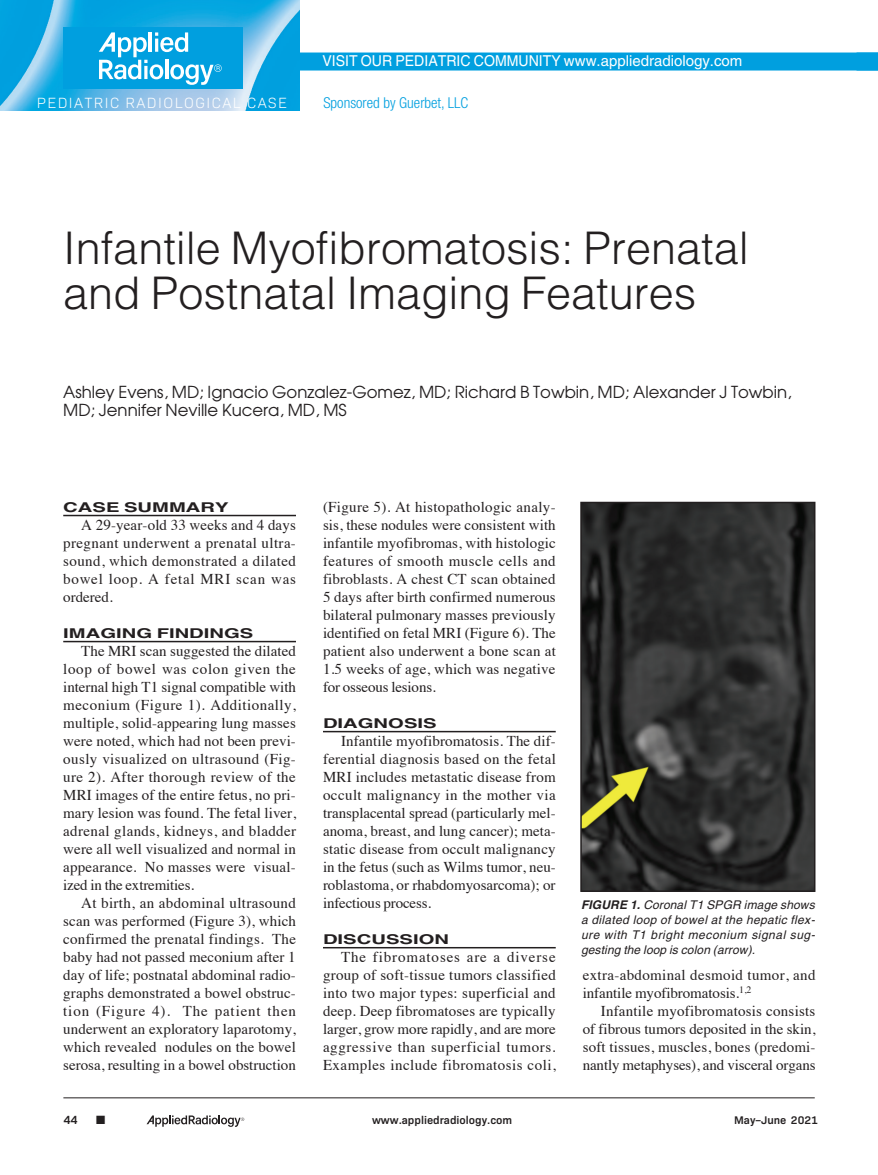
<style>
.page{position:relative;width:878px;height:1175px;background:#fff}
.page>*{position:absolute;margin:0;border:0;box-sizing:border-box;transform-origin:0 0}
.RC_title{font:300 45px/45px "Helvetica";color:#231f20}
.RC_author_line{font:16.5px/18px "Avant Garde";color:#231f20}
.RC_Body_Copy{font:15px/18px "Times";letter-spacing:.01em;color:#231f20;text-align:justify}
.RC_References_text{font:15px "Helvetica LT Pro";color:#fff;scale:.94 1}
.t1{font:300 15px "Bio Sans";letter-spacing:.1em;color:#fff}
.side-bio{font:300 condensed 15px "Helvetica Neue LT Std";color:#009fdf}
.RC_subhead{font:700 13.5px "Helvetica";color:#231f20;scale:1.5 1}
.RC_fig_caption{font:italic 12px/15px "Helvetica";letter-spacing:.025em;color:#231f20;text-align:justify}
.t2{font:600 12px "Bio Sans";color:#231f20}
.t3{font:12px "Zapf Dingbats ITC";color:#231f20}
.t4{font:600 11.25px "Bio Sans";color:#231f20}
.s1{font-weight:700}
</style>
<div class="page">
<div style="left:279px;top:53px;width:599px;height:18px;background:#009fdf"></div>
<img style="left:0;top:0;width:299px;height:111px">
<div style="left:63px;top:27px;width:180px;height:61px;background:#009fdf"></div>
<svg style="left:99px;top:32px;width:123px;height:53px"></svg>
<hr style="left:63px;top:1097px;width:751px;height:1px;background:#231f20">
<svg style="left:146px;top:1115px;width:98px;height:11px"></svg>
<hr style="left:63px;top:515px;width:233px;height:1px;background:#231f20">
<hr style="left:63px;top:641px;width:233px;height:1px;background:#231f20">
<hr style="left:323px;top:731px;width:232px;height:1px;background:#231f20">
<hr style="left:323px;top:947px;width:232px;height:1px;background:#231f20">
<img style="left:583px;top:505px;width:229px;height:384px">
<div style="left:580px;top:502px;width:235px;height:390px;border:2px solid #231f20"></div>
<p class="t1" style="left:37px;top:91px;width:251px">PEDIATRIC RADIOLOGICAL CASE</p>
<p class="RC_References_text" style="left:322px;top:52px;width:448px">VISIT OUR PEDIATRIC COMMUNITY www.appliedradiology.com</p>
<p class="side-bio" style="left:323px;top:94px;width:146px">Sponsored by Guerbet, LLC</p>
<p class="RC_title" style="left:63px;top:224px;width:687px">Infantile Myofibromatosis: Prenatal and Postnatal Imaging Features</p>
<p class="RC_author_line" style="left:63px;top:383px;width:730px">Ashley Evens, MD; Ignacio Gonzalez-Gomez, MD; Richard B Towbin, MD; Alexander J Towbin,<br>MD; Jennifer Neville Kucera, MD, MS</p>
<p class="RC_subhead" style="left:63px;top:498px;width:112px">CASE SUMMARY</p>
<p class="RC_Body_Copy" style="left:63px;top:514px;width:234px;text-indent:18px">A 29-year-old 33 weeks and 4 days pregnant underwent a prenatal ultra&shy;sound, which demonstrated a dilated bowel loop. A fetal MRI scan was ordered.</p>
<p class="RC_subhead" style="left:63px;top:624px;width:128px">IMAGING FINDINGS</p>
<p class="RC_Body_Copy" style="left:63px;top:640px;width:234px;text-indent:18px">The MRI scan suggested the dilated loop of bowel was colon given the internal high T1 signal compatible with meconium (Figure 1). Additionally, multiple, solid-appearing lung masses were noted, which had not been previ&shy;ously visualized on ultrasound (Fig&shy;ure 2). After thorough review of the MRI images of the entire fetus, no pri&shy;mary lesion was found. The fetal liver, adrenal glands, kidneys, and bladder were all well visualized and normal in appearance. No masses were visual&shy;ized in the extremities.</p>
<p class="RC_Body_Copy" style="left:63px;top:892px;width:234px;text-indent:18px">At birth, an abdominal ultrasound scan was performed (Figure 3), which confirmed the prenatal findings. The baby had not passed meconium after 1 day of life; postnatal abdominal radio&shy;graphs demonstrated a bowel obstruc&shy;tion (Figure 4). The patient then underwent an exploratory laparotomy, which revealed nodules on the bowel serosa, resulting in a bowel obstruction</p>
<p class="RC_Body_Copy" style="left:323px;top:496px;width:234px">(Figure 5). At histopathologic analy&shy;sis, these nodules were consistent with infantile myofibromas, with histologic features of smooth muscle cells and fibroblasts. A chest CT scan obtained 5 days after birth confirmed numerous bilateral pulmonary masses previously identified on fetal MRI (Figure 6). The patient also underwent a bone scan at 1.5 weeks of age, which was negative for osseous lesions.</p>
<p class="RC_subhead" style="left:323px;top:714px;width:77px">DIAGNOSIS</p>
<p class="RC_Body_Copy" style="left:323px;top:730px;width:234px;text-indent:18px">Infantile myofibromatosis. The dif&shy;ferential diagnosis based on the fetal MRI includes metastatic disease from occult malignancy in the mother via transplacental spread (particularly mel&shy;anoma, breast, and lung cancer); meta&shy;static disease from occult malignancy in the fetus (such as Wilms tumor, neu&shy;roblastoma, or rhabdomyosarcoma); or infectious process.</p>
<p class="RC_subhead" style="left:323px;top:930px;width:86px">DISCUSSION</p>
<p class="RC_Body_Copy" style="left:323px;top:946px;width:234px;text-indent:18px">The fibromatoses are a diverse group of soft-tissue tumors classified into two major types: superficial and deep. Deep fibromatoses are typically larger, grow more rapidly, and are more aggressive than superficial tumors.<br>Examples include fibromatosis coli,</p>
<p class="RC_fig_caption" style="left:581px;top:896px;width:235px"><span class="s1">FIGURE 1.</span> Coronal T1 SPGR image shows a dilated loop of bowel at the hepatic flex&shy;ure with T1 bright meconium signal sug&shy;gesting the loop is colon (arrow).</p>
<p class="RC_Body_Copy" style="left:582px;top:964px;width:234px">extra-abdominal desmoid tumor, and infantile myofibromatosis.<sup>1,2</sup></p>
<p class="RC_Body_Copy" style="left:582px;top:1000px;width:234px;text-indent:18px">Infantile myofibromatosis consists of fibrous tumors deposited in the skin, soft tissues, muscles, bones (predomi&shy;nantly metaphyses), and visceral organs</p>
<p class="t2" style="left:63px;top:1110px;width:16px">44</p>
<p class="t3" style="left:96px;top:1114px;width:11px">■</p>
<p class="t4" style="left:372px;top:1111px;width:142px">www.appliedradiology.com</p>
<p class="t4" style="left:734px;top:1111px;width:85px">May–June 2021</p>
</div>
